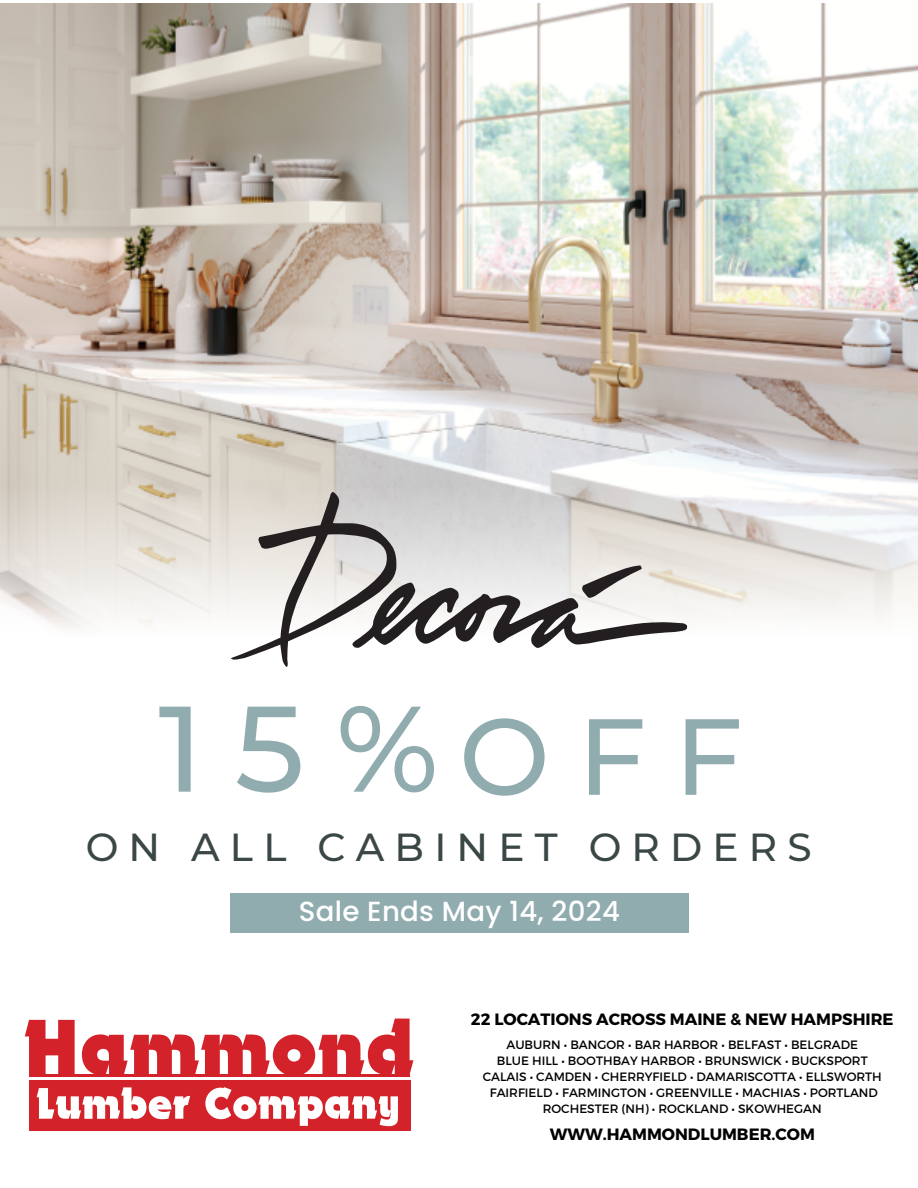
<style>
.page{position:relative;width:918px;height:1188px;background:#fff}
.page>*{position:absolute;margin:0;border:0;box-sizing:border-box;transform-origin:0 0}
.t1{font:500 121.5px "Montserrat";color:#91acaf}
.t2{font:500 108px "Montserrat";color:#91acaf}
.t3{font:500 39px "Montserrat";letter-spacing:.26em;color:#3b4646}
.t4{font:500 27.6px "Poppins";letter-spacing:.01em;color:#fff}
.t5{font:700 16.35px "Montserrat";color:#000}
.t6{font:12.15px/16.2px "Montserrat";color:#000;text-align:center}
</style>
<div class="page">
<div style="left:230px;top:893px;width:458px;height:40px;background:#91acaf"></div>
<img style="left:0;top:3px;width:918px;height:626px">
<svg style="left:231px;top:492px;width:456px;height:175px"></svg>
<svg style="left:25px;top:1020px;width:50px;height:54px"></svg>
<svg style="left:82px;top:1019px;width:331px;height:55px"></svg>
<div style="left:29px;top:1080px;width:382px;height:51px;background:#d3222a"></div>
<svg style="left:37px;top:1087px;width:153px;height:32px"></svg>
<svg style="left:205px;top:1087px;width:193px;height:39px"></svg>
<hr style="left:29px;top:1074px;width:381px;height:3px;background:#d3222a">
<h3 class="t1" style="left:158px;top:674px;width:282px">15%</h3>
<h4 class="t2" style="left:459px;top:690px;width:285px">OFF</h4>
<h2 class="t3" style="left:86px;top:823px;width:728px">ON ALL CABINET ORDERS</h2>
<h1 class="t4" style="left:299px;top:892px;width:323px">Sale Ends May 14, 2024</h1>
<p class="t5" style="left:471px;top:1009px;width:424px">22 LOCATIONS ACROSS MAINE &amp; NEW HAMPSHIRE</p>
<p class="t6" style="left:506px;top:1035px;width:353px">AUBURN • BANGOR • BAR HARBOR • BELFAST • BELGRADE</p>
<p class="t6" style="left:483px;top:1052px;width:401px">BLUE HILL • BOOTHBAY HARBOR • BRUNSWICK • BUCKSPORT<br>CALAIS • CAMDEN • CHERRYFIELD • DAMARISCOTTA • ELLSWORTH</p>
<p class="t6" style="left:490px;top:1084px;width:390px">FAIRFIELD • FARMINGTON • GREENVILLE • MACHIAS • PORTLAND<br>ROCHESTER (NH) • ROCKLAND • SKOWHEGAN</p>
<p class="t5" style="left:550px;top:1124px;width:267px">WWW.HAMMONDLUMBER.COM</p>
</div>
